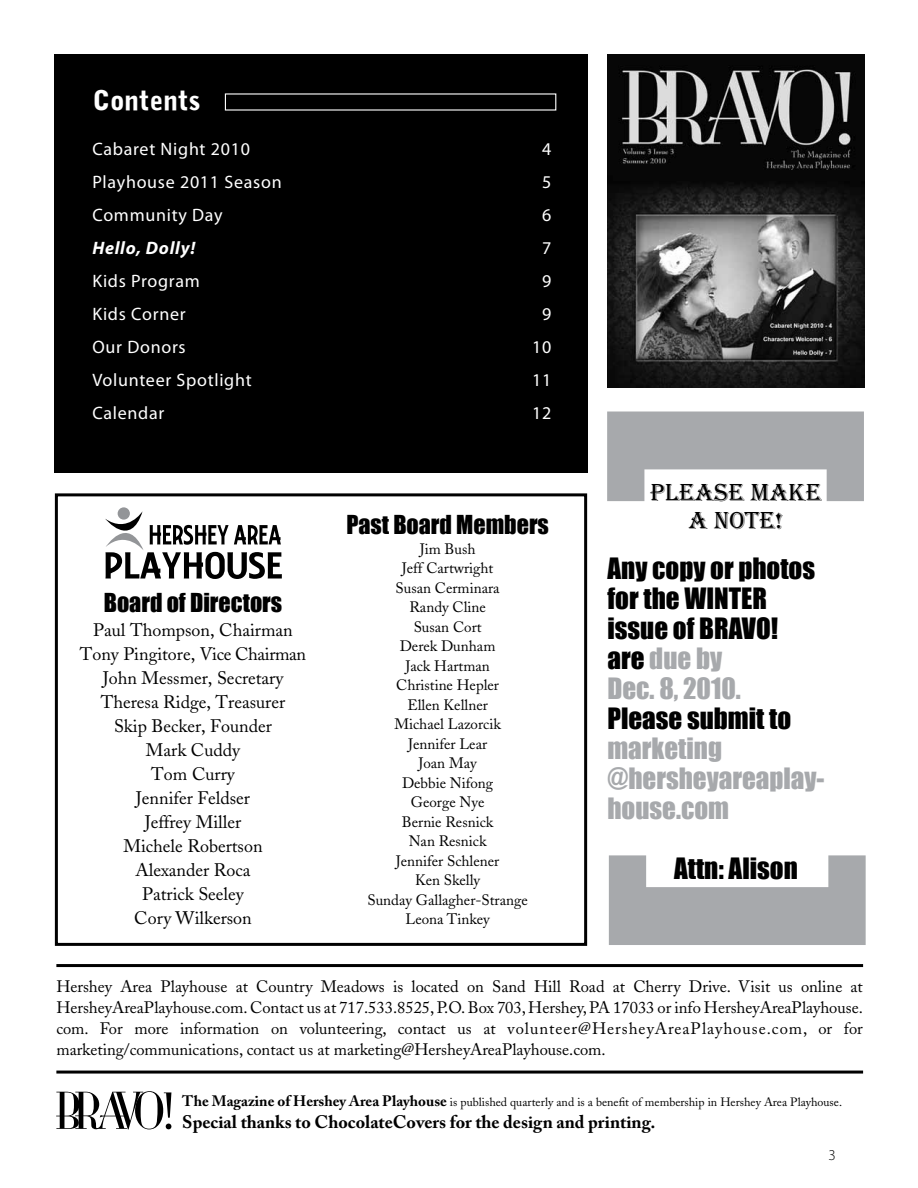
<style>
.page{position:relative;width:918px;height:1188px;background:#fff}
.page>*{position:absolute;margin:0;border:0;box-sizing:border-box;transform-origin:0 0}
.t1{font:700 245.55px "Aachen";color:#a7a9ac}
.t2{font:27px/30px "Impact";color:#000}
.t3{font:27px/30px "Impact";color:#a7a9ac}
.t4{font:27px "Bell Gothic Black BT";color:#fff}
.t5{font:25.5px/28.5px "Algerian D";color:#000;text-align:center}
.t6{font:24px "Impact";color:#000}
.t7{font:18px/24px "Adobe Caslon";color:#000;text-align:center}
.t8{font:18px "Myriad Pro";letter-spacing:.04em;color:#fff}
.t9{font:700 18px "Adobe Caslon Pro";color:#000}
.t10{font:italic 700 18px "Myriad Pro";letter-spacing:.04em;color:#fff}
.t11{font:16.5px/21px "Adobe Caslon";color:#000;text-align:justify}
.t12{font:15px/19.5px "Adobe Caslon";color:#000;text-align:center}
.t13{font:300 15px "Myriad Pro";color:#000}
.t14{font:12px "Adobe Caslon";color:#000}
.s1{color:#a7a9ac}
.s2{font-weight:700;font-size:15px}
</style>
<div class="page">
<div style="left:54px;top:55px;width:533px;height:418px;background:#000"></div>
<div style="left:55px;top:493px;width:532px;height:453px;border:3px solid #000"></div>
<svg style="left:56px;top:1091px;width:115px;height:38px"></svg>
<hr style="left:56px;top:1071px;width:807px;height:3px;background:#000">
<hr style="left:56px;top:964px;width:807px;height:3px;background:#000">
<div style="left:118px;top:507px;width:12px;height:13px;background:#939598;border-radius:50%"></div>
<svg style="left:105px;top:511px;width:177px;height:68px"></svg>
<img style="left:607px;top:55px;width:257px;height:332px">
<h2 class="t4" style="left:92px;top:83px;width:109px">Contents</h2>
<p class="t8" style="left:92px;top:138px;width:159px">Cabaret Night 2010</p>
<p class="t8" style="left:542px;top:138px;width:11px">4</p>
<p class="t8" style="left:92px;top:171px;width:191px">Playhouse 2011 Season</p>
<p class="t8" style="left:542px;top:171px;width:11px">5</p>
<p class="t8" style="left:92px;top:204px;width:132px">Community Day</p>
<p class="t8" style="left:542px;top:204px;width:11px">6</p>
<p class="t10" style="left:92px;top:236px;width:104px">Hello, Dolly!</p>
<p class="t8" style="left:542px;top:237px;width:11px">7</p>
<p class="t8" style="left:92px;top:270px;width:109px">Kids Program</p>
<p class="t8" style="left:542px;top:270px;width:11px">9</p>
<p class="t8" style="left:92px;top:303px;width:95px">Kids Corner</p>
<p class="t8" style="left:542px;top:303px;width:11px">9</p>
<p class="t8" style="left:92px;top:336px;width:95px">Our Donors</p>
<p class="t8" style="left:532px;top:336px;width:21px">10</p>
<p class="t8" style="left:92px;top:369px;width:161px">Volunteer Spotlight</p>
<p class="t8" style="left:532px;top:369px;width:21px">11</p>
<p class="t8" style="left:92px;top:402px;width:73px">Calendar</p>
<p class="t8" style="left:532px;top:402px;width:21px">12</p>
<h3 class="t6" style="left:104px;top:584px;width:180px">Board of Directors</h3>
<p class="t7" style="left:80px;top:618px;width:228px">Paul Thompson, Chairman<br>Tony Pingitore, Vice Chairman<br>John Messmer, Secretary<br>Theresa Ridge, Treasurer<br>Skip Becker, Founder<br>Mark Cuddy<br>Tom Curry<br>Jennifer Feldser<br>Jeffrey Miller<br>Michele Robertson<br>Alexander Roca<br>Patrick Seeley<br>Cory Wilkerson</p>
<h3 class="t6" style="left:346px;top:506px;width:204px">Past Board Members</h3>
<p class="t12" style="left:368px;top:539px;width:162px">Jim Bush<br>Jeff Cartwright<br>Susan Cerminara<br>Randy Cline<br>Susan Cort<br>Derek Dunham<br>Jack Hartman<br>Christine Hepler<br>Ellen Kellner<br>Michael Lazorcik<br>Jennifer Lear<br>Joan May<br>Debbie Nifong<br>George Nye<br>Bernie Resnick<br>Nan Resnick<br>Jennifer Schlener<br>Ken Skelly<br>Sunday Gallagher-Strange<br>Leona Tinkey</p>
<h1 class="t1" style="left:537px;top:507px;width:103px;rotate:-90deg">]</h1>
<h3 class="t5" style="left:650px;top:478px;width:173px">PLEASE MAKE<br>A NOTE!</h3>
<h2 class="t2" style="left:608px;top:552px;width:209px">Any copy or photos for the WINTER issue of BRAVO! are <span class="s1">due by<br>Dec. 8, 2010.</span></h2>
<h2 class="t2" style="left:608px;top:702px;width:185px">Please submit to</h2>
<h2 class="t3" style="left:608px;top:732px;width:219px">marketing @hersheyareaplay&shy;house.com</h2>
<h2 class="t2" style="left:674px;top:852px;width:125px">Attn: Alison</h2>
<h1 class="t1" style="left:936px;top:850px;width:103px;rotate:90deg">]</h1>
<p class="t11" style="left:56px;top:977px;width:808px">Hershey Area Playhouse at Country Meadows is located on Sand Hill Road at Cherry Drive. Visit us online at HersheyAreaPlayhouse.com. Contact us at 717.533.8525, P.O. Box 703, Hershey, PA 17033 or info HersheyAreaPlayhouse. com. For more information on volunteering, contact us at volunteer@HersheyAreaPlayhouse.com, or for marketing/communications, contact us at marketing@HersheyAreaPlayhouse.com.</p>
<p class="t14" style="left:182px;top:1095px;width:661px"><span class="s2">The Magazine of Hershey Area Playhouse</span> is published quarterly and is a benefit of membership in Hershey Area Playhouse.</p>
<p class="t9" style="left:182px;top:1112px;width:475px">Special thanks to ChocolateCovers for the design and printing.</p>
<p class="t13" style="left:828px;top:1147px;width:9px">3</p>
</div>
